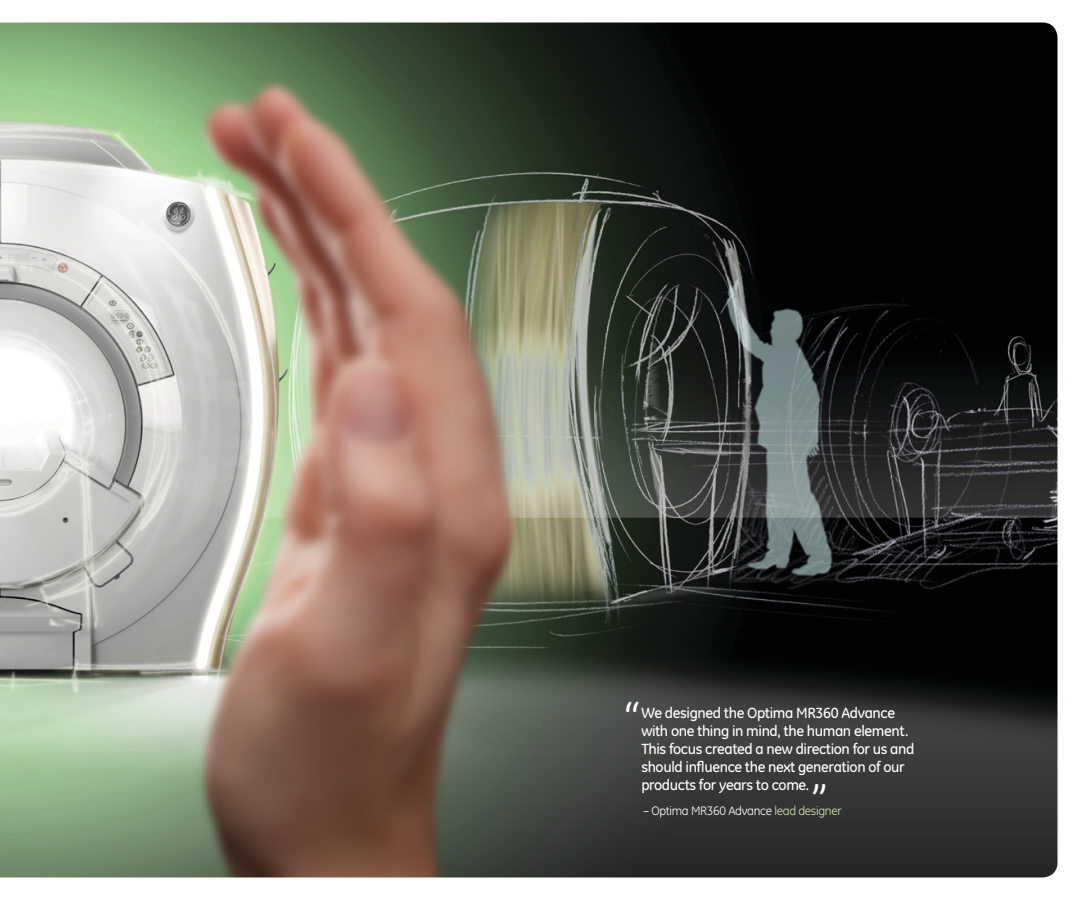
<style>
.page{position:relative;width:1080px;height:900px;background:#fff}
.page>*{position:absolute;margin:0;border:0;box-sizing:border-box;transform-origin:0 0}
.t1{font:50px "GE Inspira";color:#fff}
.t2{font:500 15px/18px "GE Inspira";letter-spacing:-.025em;color:#fff}
.t3{font:12.5px "GE Inspira";letter-spacing:-.025em;color:#fff}
.s1{color:#cfe5ae}
</style>
<div class="page">
<img style="left:0;top:22px;width:1058px;height:856px">
<h1 class="t1" style="left:624px;top:690px;width:18px">“</h1>
<p class="t2" style="left:641px;top:703px;width:275px">We designed the Optima MR360 Advance with one thing in mind, the human element.<br>This focus created a new direction for us and should influence the next generation of our products for years to come.</p>
<h1 class="t1" style="left:828px;top:806px;width:18px;rotate:-180deg">“</h1>
<p class="t3" style="left:643px;top:804px;width:200px">– Optima MR360 Advance <span class="s1">lead designer</span></p>
</div>
